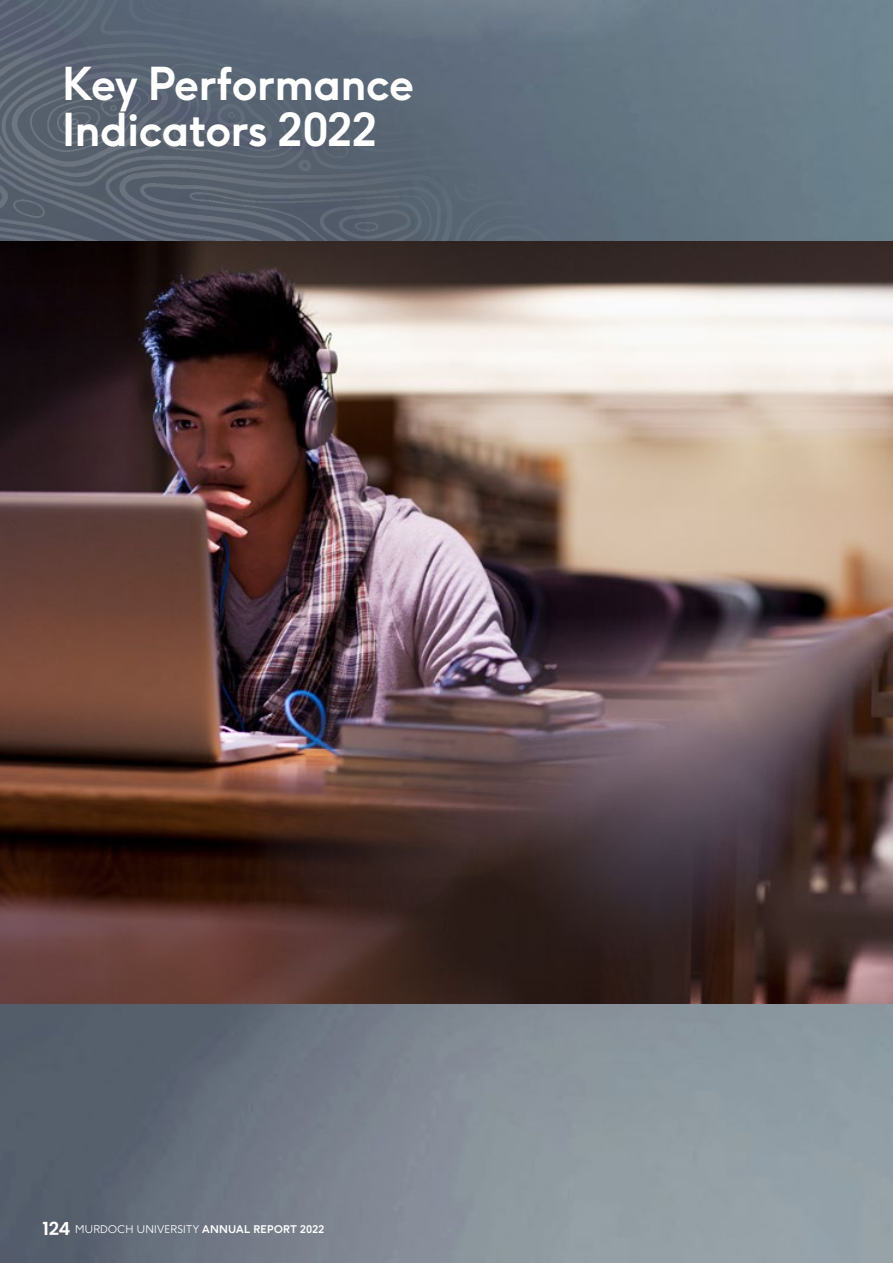
<style>
.page{position:relative;width:893px;height:1263px;background:#fff}
.page>*{position:absolute;margin:0;border:0;box-sizing:border-box;transform-origin:0 0}
.Heading_1{font:700 45px/46.5px "F37 Ginger";letter-spacing:-.015em;color:#fff}
.t1{font:600 18px "Poppins";color:#fff}
.Heading_1-2{font:300 10.5px "F37 Ginger";letter-spacing:.025em;color:#fff}
.s1{font-weight:700}
</style>
<div class="page">
<img style="left:0;top:0;width:893px;height:1263px">
<img style="left:0;top:0;width:593px;height:242px">
<img style="left:0;top:242px;width:893px;height:761px">
<p class="Heading_1" style="left:62px;top:60px;width:353px">Key Performance<br>Indicators 2022</p>
<p class="t1" style="left:43px;top:1218px;width:30px">124</p>
<p class="Heading_1-2" style="left:75px;top:1223px;width:251px">MURDOCH UNIVERSITY <span class="s1">ANNUAL REPORT 2022</span></p>
</div>
